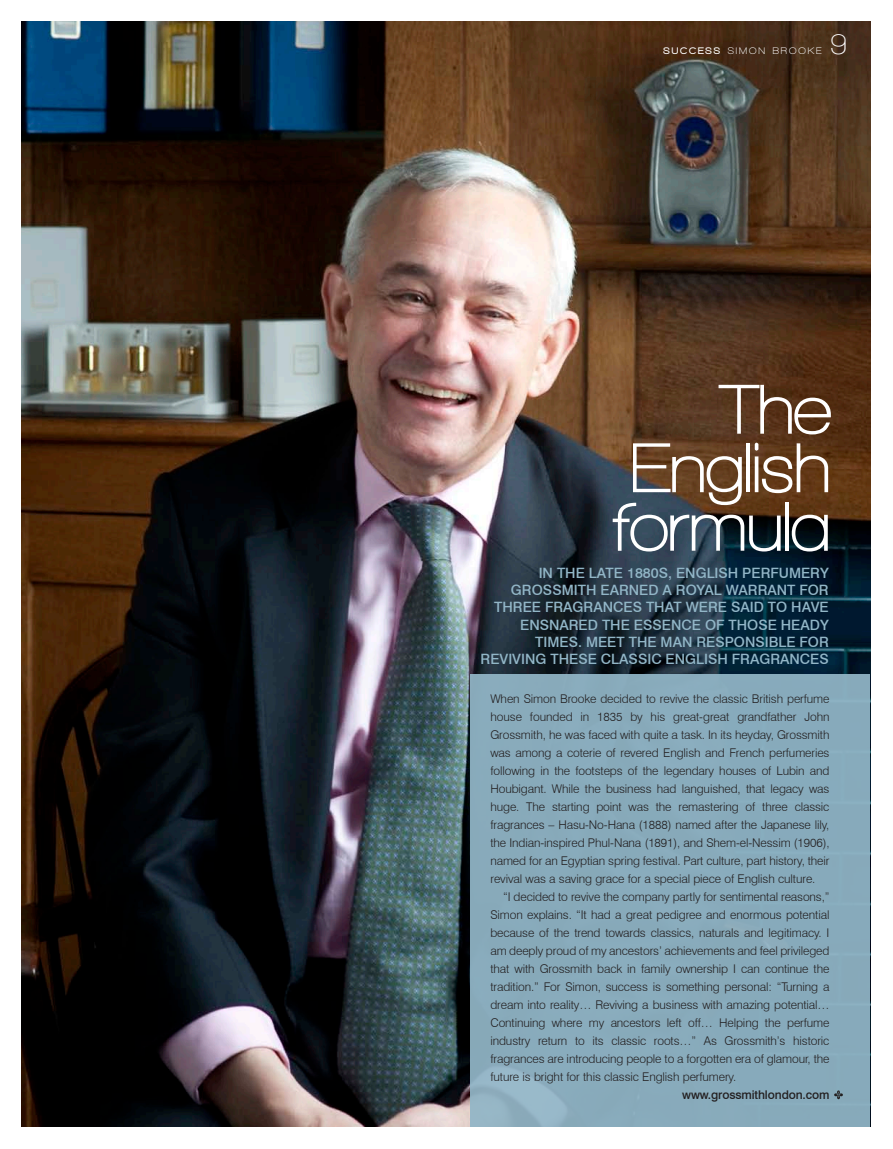
<style>
.page{position:relative;width:893px;height:1149px;background:#fff}
.page>*{position:absolute;margin:0;border:0;box-sizing:border-box;transform-origin:0 0}
.t1{font:700 72px/58.5px "Walkway";letter-spacing:-.02em;color:#fff;text-align:justify}
.t2{font:600 30px "Walkway";color:#fff}
.t3{font:500 14.25px/17.1px "Swiss 721 BT";color:#92b6c7;text-align:right}
.t4{font:300 12px/18px "Swiss 721 BT";letter-spacing:-.01em;color:#231f20;text-align:justify}
.t5{font:500 12px "Swiss 721 BT";letter-spacing:-.01em;color:#231f20}
.t6{font:700 9.75px "Walkway";letter-spacing:.2em;color:#fff}
.s1{font-weight:900}
</style>
<div class="page">
<img style="left:21px;top:21px;width:849px;height:1104px">
<div style="left:471px;top:673px;width:399px;height:452px;background:#8ab"></div>
<svg style="left:834px;top:1090px;width:9px;height:8px"></svg>
<p class="t6" style="left:663px;top:45px;width:160px"><span class="s1">SUCCESS</span> SIMON BROOKE</p>
<p class="t2" style="left:830px;top:28px;width:19px">9</p>
<p class="t1" style="left:612px;top:379px;width:221px;text-indent:108px">The English formula</p>
<p class="t3" style="left:481px;top:564px;width:350px">IN THE LATE 1880S, ENGLISH PERFUMERY GROSSMITH EARNED A ROYAL WARRANT FOR THREE FRAGRANCES THAT WERE SAID TO HAVE ENSNARED THE ESSENCE OF THOSE HEADY TIMES. MEET THE MAN RESPONSIBLE FOR REVIVING THESE CLASSIC ENGLISH FRAGRANCES</p>
<p class="t4" style="left:490px;top:689px;width:341px">When Simon Brooke decided to revive the classic British perfume house founded in 1835 by his great-great grandfather John Grossmith, he was faced with quite a task. In its heyday, Grossmith was among a coterie of revered English and French perfumeries following in the footsteps of the legendary houses of Lubin and Houbigant. While the business had languished, that legacy was huge. The starting point was the remastering of three classic fragrances – Hasu-No-Hana (1888) named after the Japanese lily, the Indian-inspired Phul-Nana (1891), and Shem-el-Nessim (1906), named for an Egyptian spring festival. Part culture, part history, their revival was a saving grace for a special piece of English culture.</p>
<p class="t4" style="left:490px;top:887px;width:341px;text-indent:13px">“I decided to revive the company partly for sentimental reasons,” Simon explains. “It had a great pedigree and enormous potential because of the trend towards classics, naturals and legitimacy. I am deeply proud of my ancestors’ achievements and feel privileged that with Grossmith back in family ownership I can continue the tradition.” For Simon, success is something personal: “Turning a dream into reality… Reviving a business with amazing potential… Continuing where my ancestors left off… Helping the perfume industry return to its classic roots…” As Grossmith’s historic fragrances are introducing people to a forgotten era of glamour, the future is bright for this classic English perfumery.</p>
<p class="t5" style="left:682px;top:1086px;width:149px">www.grossmithlondon.com</p>
</div>
